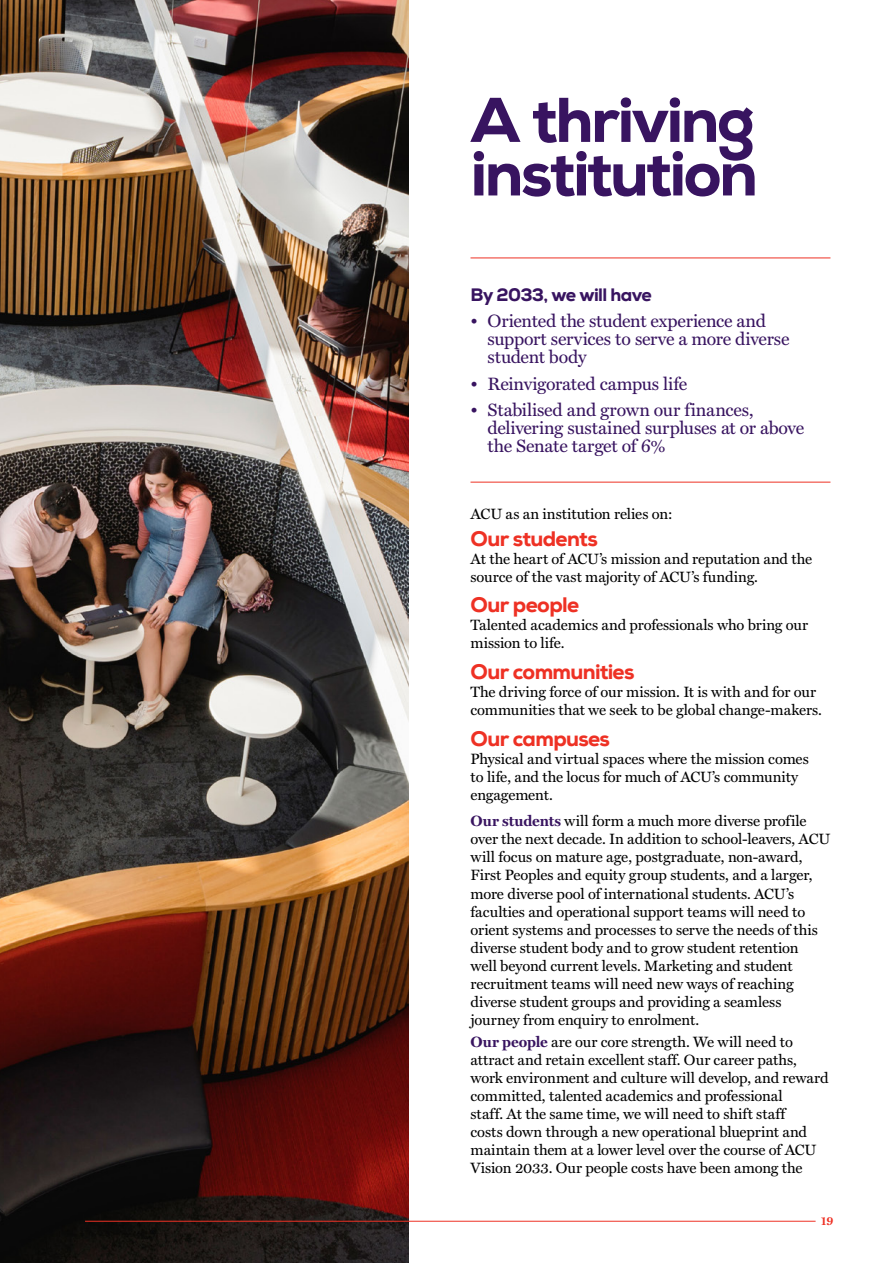
<style>
.page{position:relative;width:893px;height:1263px;background:#fff}
.page>*{position:absolute;margin:0;border:0;box-sizing:border-box;transform-origin:0 0}
._3_Major_heading_-_2{font:800 63px/53.6px "Nexa";letter-spacing:-.04em;color:#381460}
._7_Body_copy{font:800 21px "Nexa";letter-spacing:-.03em;color:#ee3124}
.t1{font:18px/18px "Miller Text";letter-spacing:-.01em;color:#381460}
._3_Major_heading_-_2-2{font:800 18px "Nexa";letter-spacing:-.035em;color:#381460}
._7_Body_copy-2{font:15px/18px "Miller Text";letter-spacing:-.005em;color:#000}
.t2{font:700 11.25px "Miller Text";color:#ee3124}
.s1{font-weight:700;color:#381460}
</style>
<div class="page">
<hr style="left:470px;top:258px;width:360px;height:1px;background:#ee3124">
<hr style="left:470px;top:482px;width:360px;height:1px;background:#ee3124">
<img style="left:0;top:0;width:408px;height:1263px">
<hr style="left:85px;top:1221px;width:731px;height:1px;background:#ee3124">
<p class="_3_Major_heading_-_2" style="left:470px;top:94px;width:289px">A thriving institution</p>
<p class="_3_Major_heading_-_2-2" style="left:470px;top:283px;width:183px">By 2033, we will have</p>
<p class="t1" style="left:487px;top:311px;width:303px;text-indent:-17px">• Oriented the student experience and support services to serve a more diverse student body</p>
<p class="t1" style="left:470px;top:373px;width:218px">• Reinvigorated campus life</p>
<p class="t1" style="left:487px;top:400px;width:318px;text-indent:-17px">• Stabilised and grown our finances, delivering sustained surpluses at or above the Senate target of 6%</p>
<p class="_7_Body_copy-2" style="left:470px;top:504px;width:204px">ACU as an institution relies on:</p>
<p class="_7_Body_copy" style="left:470px;top:525px;width:129px">Our students</p>
<p class="_7_Body_copy-2" style="left:470px;top:549px;width:343px">At the heart of ACU’s mission and reputation and the source of the vast majority of ACU’s funding.</p>
<p class="_7_Body_copy" style="left:470px;top:592px;width:110px">Our people</p>
<p class="_7_Body_copy-2" style="left:470px;top:615px;width:339px">Talented academics and professionals who bring our mission to life.</p>
<p class="_7_Body_copy" style="left:470px;top:658px;width:166px">Our communities</p>
<p class="_7_Body_copy-2" style="left:470px;top:682px;width:353px">The driving force of our mission. It is with and for our communities that we seek to be global change-makers.</p>
<p class="_7_Body_copy" style="left:470px;top:725px;width:141px">Our campuses</p>
<p class="_7_Body_copy-2" style="left:470px;top:749px;width:340px">Physical and virtual spaces where the mission comes to life, and the locus for much of ACU’s community engagement.</p>
<p class="_7_Body_copy-2" style="left:470px;top:811px;width:361px"><span class="s1">Our students</span> will form a much more diverse profile over the next decade. In addition to school-leavers, ACU will focus on mature age, postgraduate, non-award, First Peoples and equity group students, and a larger, more diverse pool of international students. ACU’s faculties and operational support teams will need to orient systems and processes to serve the needs of this diverse student body and to grow student retention<br>well beyond current levels. Marketing and student recruitment teams will need new ways of reaching diverse student groups and providing a seamless journey from enquiry to enrolment.</p>
<p class="_7_Body_copy-2" style="left:470px;top:1031px;width:360px"><span class="s1">Our people</span> are our core strength. We will need to attract and retain excellent staff. Our career paths, work environment and culture will develop, and reward committed, talented academics and professional<br>staff. At the same time, we will need to shift staff<br>costs down through a new operational blueprint and maintain them at a lower level over the course of ACU Vision 2033. Our people costs have been among the</p>
<p class="t2" style="left:821px;top:1212px;width:14px">19</p>
</div>
